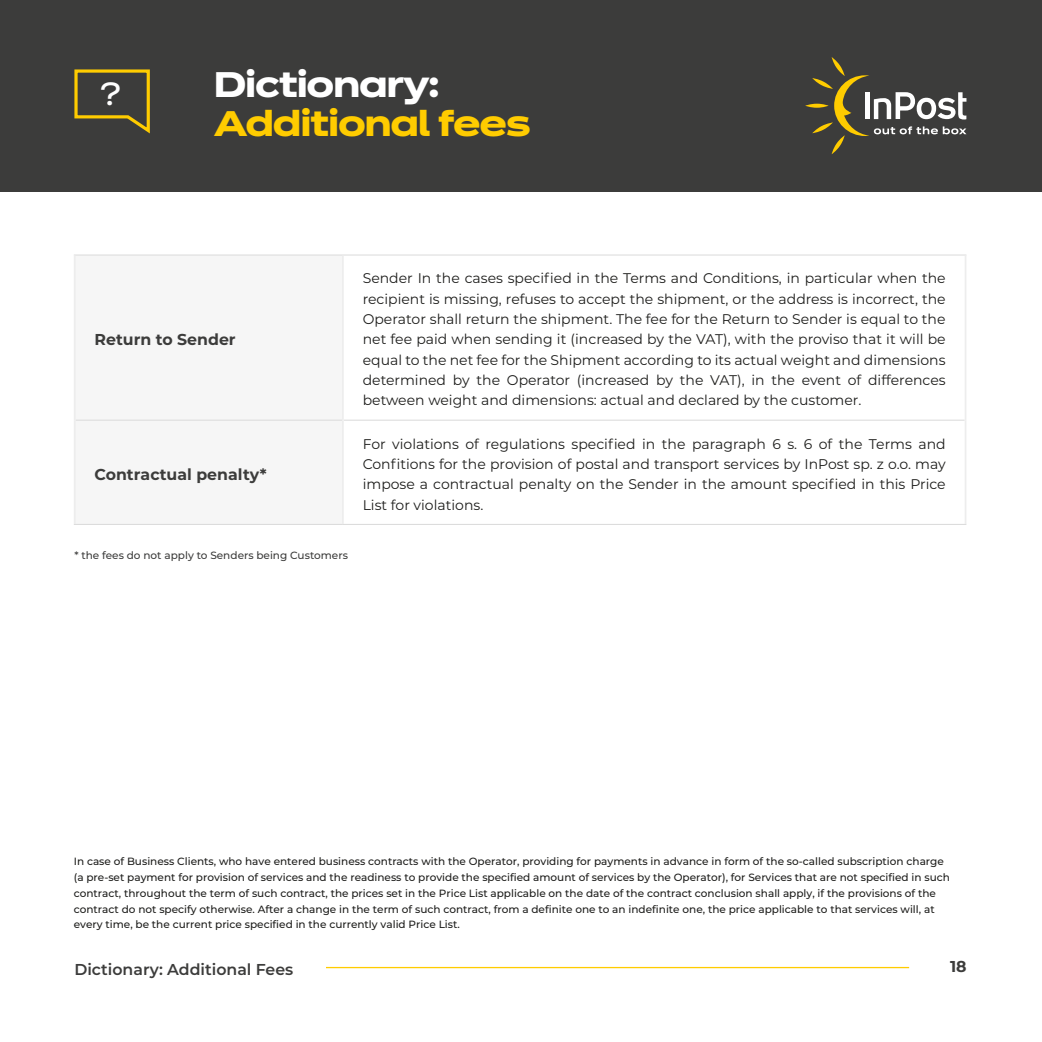
<style>
.page{position:relative;width:1042px;height:1042px;background:#fff}
.page>*{position:absolute;margin:0;border:0;box-sizing:border-box;transform-origin:0 0}
.t1{font:700 35px "Dinamit";letter-spacing:-.02em;color:#fc0}
.t2{font:700 35px "Dinamit";letter-spacing:-.02em;color:#fff}
.t3{font:31.5px "Dinamit";color:#fff}
.t4{font:700 15.75px "Montserrat";color:#3c3c3b}
.t5{font:600 15.75px "Montserrat";color:#3c3c3b}
.t6{font:14px/20.3px "Montserrat";color:#1d1d1b;text-align:justify}
.t7{font:500 10.5px/15.9px "Montserrat";color:#1d1d1b}
.t8{font:500 10.5px "Montserrat";color:#3c3c3b}
</style>
<div class="page">
<div style="left:0;top:0;width:1042px;height:191px;background:#3c3c3b"></div>
<svg style="left:805px;top:104px;width:23px;height:4px"></svg>
<svg style="left:812px;top:57px;width:154px;height:97px"></svg>
<svg style="left:74px;top:69px;width:76px;height:65px"></svg>
<hr style="left:326px;top:967px;width:583px;height:1px;background:#fc0">
<div style="left:76px;top:419px;width:266px;height:105px;background:#f6f6f6"></div>
<hr style="left:74px;top:255px;width:269px;height:1px;background:#dadada">
<hr style="left:343px;top:255px;width:623px;height:1px;background:#dadada">
<hr style="left:76px;top:420px;width:266px;height:1px;background:#dadada">
<hr style="left:344px;top:420px;width:620px;height:1px;background:#dadada">
<hr style="left:74px;top:524px;width:269px;height:1px;background:#dadada">
<hr style="left:343px;top:524px;width:623px;height:1px;background:#dadada">
<hr style="left:342px;top:255px;width:2px;height:165px;background:#ededed">
<hr style="left:342px;top:420px;width:2px;height:104px;background:#ededed">
<hr style="left:74px;top:255px;width:2px;height:165px;background:#ededed">
<hr style="left:964px;top:255px;width:2px;height:165px;background:#ededed">
<hr style="left:74px;top:420px;width:2px;height:104px;background:#ededed">
<hr style="left:964px;top:420px;width:2px;height:104px;background:#ededed">
<h2 class="t3" style="left:100px;top:68px;width:22px">?</h2>
<h1 class="t2" style="left:214px;top:54px;width:227px">Dictionary:</h1>
<h1 class="t1" style="left:214px;top:93px;width:318px">Additional fees</h1>
<p class="t4" style="left:95px;top:328px;width:143px">Return to Sender</p>
<p class="t4" style="left:95px;top:463px;width:174px">Contractual penalty*</p>
<p class="t6" style="left:363px;top:268px;width:584px">Sender In the cases specified in the Terms and Conditions, in particular when the recipient is missing, refuses to accept the shipment, or the address is incorrect, the Operator shall return the shipment. The fee for the Return to Sender is equal to the net fee paid when sending it (increased by the VAT), with the proviso that it will be equal to the net fee for the Shipment according to its actual weight and dimensions determined by the Operator (increased by the VAT), in the event of differences between weight and dimensions: actual and declared by the customer.</p>
<p class="t6" style="left:363px;top:433px;width:584px">For violations of regulations specified in the paragraph 6 s. 6 of the Terms and Confitions for the provision of postal and transport services by InPost sp. z o.o. may impose a contractual penalty on the Sender in the amount specified in this Price List for violations.</p>
<p class="t8" style="left:74px;top:548px;width:275px">* the fees do not apply to Senders being Customers</p>
<p class="t7" style="left:74px;top:852px;width:877px">In case of Business Clients, who have entered business contracts with the Operator, providing for payments in advance in form of the so-called subscription charge (a pre-set payment for provision of services and the readiness to provide the specified amount of services by the Operator), for Services that are not specified in such contract, throughout the term of such contract, the prices set in the Price List applicable on the date of the contract conclusion shall apply, if the provisions of the contract do not specify otherwise. After a change in the term of such contract, from a definite one to an indefinite one, the price applicable to that services will, at every time, be the current price specified in the currently valid Price List.</p>
<p class="t5" style="left:74px;top:958px;width:220px">Dictionary: Additional Fees</p>
<p class="t4" style="left:950px;top:955px;width:18px">18</p>
</div>
